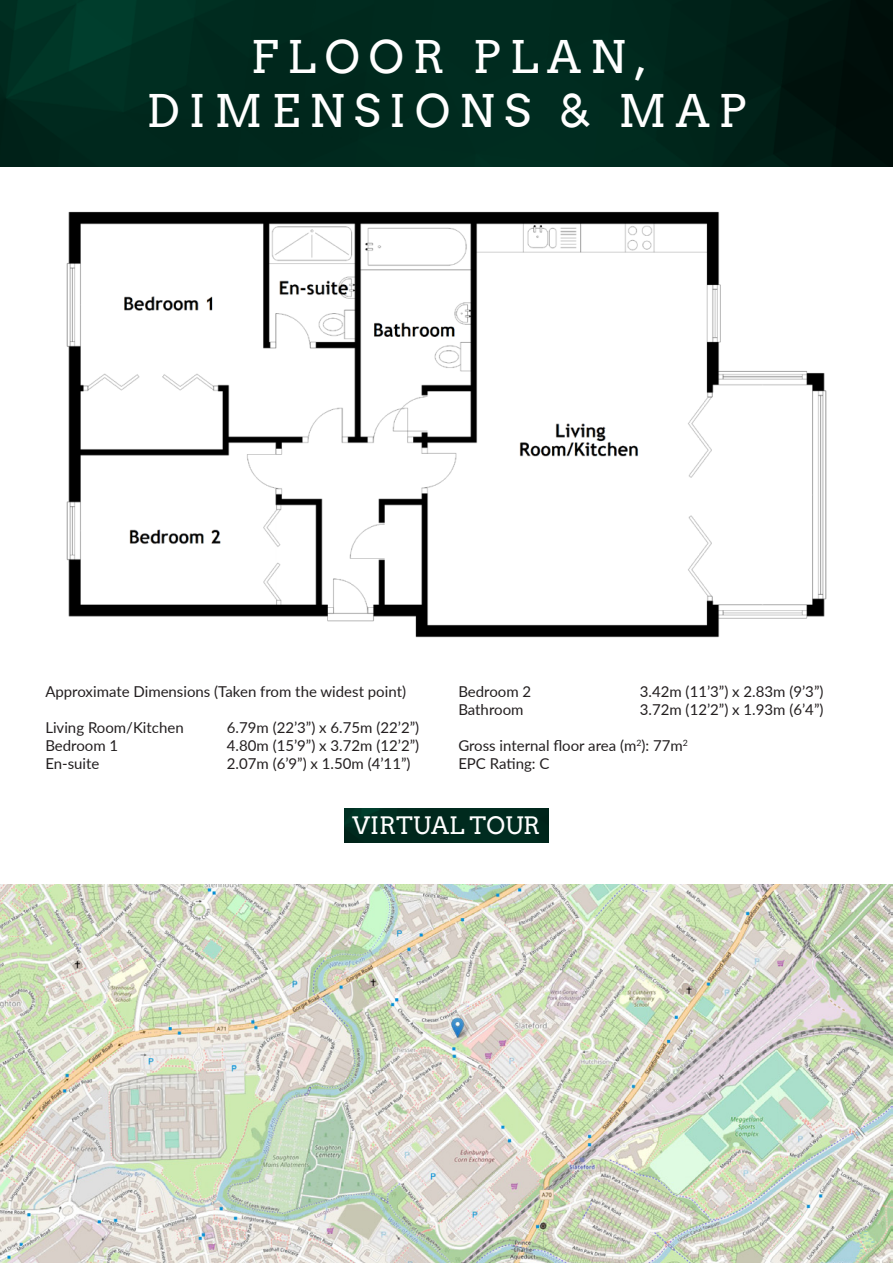
<style>
.page{position:relative;width:893px;height:1263px;background:#fff}
.page>*{position:absolute;margin:0;border:0;box-sizing:border-box;transform-origin:0 0}
.t1{font:45px/54px "Arvo";letter-spacing:.2em;color:#fff;text-align:center}
.t2{font:24px "Arvo";color:#fff}
.t3{font:15px/18px "Lato";color:#231f20}
</style>
<div class="page">
<img style="left:0;top:0;width:893px;height:166px">
<div style="left:344px;top:808px;width:205px;height:35px;background:#002a1e"></div>
<img style="left:0;top:884px;width:893px;height:379px">
<img style="left:66px;top:211px;width:761px;height:427px">
<h1 class="t1" style="left:147px;top:30px;width:601px">FLOOR PLAN,<br>DIMENSIONS &amp; MAP</h1>
<p class="t3" style="left:45px;top:682px;width:362px">Approximate Dimensions (Taken from the widest point)</p>
<p class="t3" style="left:45px;top:718px;width:140px">Living Room/Kitchen</p>
<p class="t3" style="left:227px;top:718px;width:194px">6.79m (22’3”) x 6.75m (22’2”)</p>
<p class="t3" style="left:45px;top:736px;width:74px">Bedroom 1</p>
<p class="t3" style="left:227px;top:736px;width:194px">4.80m (15’9”) x 3.72m (12’2”)</p>
<p class="t3" style="left:45px;top:754px;width:56px">En-suite</p>
<p class="t3" style="left:227px;top:754px;width:185px">2.07m (6’9”) x 1.50m (4’11”)</p>
<p class="t3" style="left:458px;top:682px;width:74px">Bedroom 2</p>
<p class="t3" style="left:640px;top:682px;width:185px">3.42m (11’3”) x 2.83m (9’3”)</p>
<p class="t3" style="left:458px;top:700px;width:67px">Bathroom</p>
<p class="t3" style="left:640px;top:700px;width:185px">3.72m (12’2”) x 1.93m (6’4”)</p>
<p class="t3" style="left:458px;top:736px;width:231px">Gross internal floor area (m<sup>2</sup>): 77m<sup>2<br></sup>EPC Rating: C</p>
<h2 class="t2" style="left:353px;top:811px;width:189px">VIRTUAL TOUR</h2>
</div>
